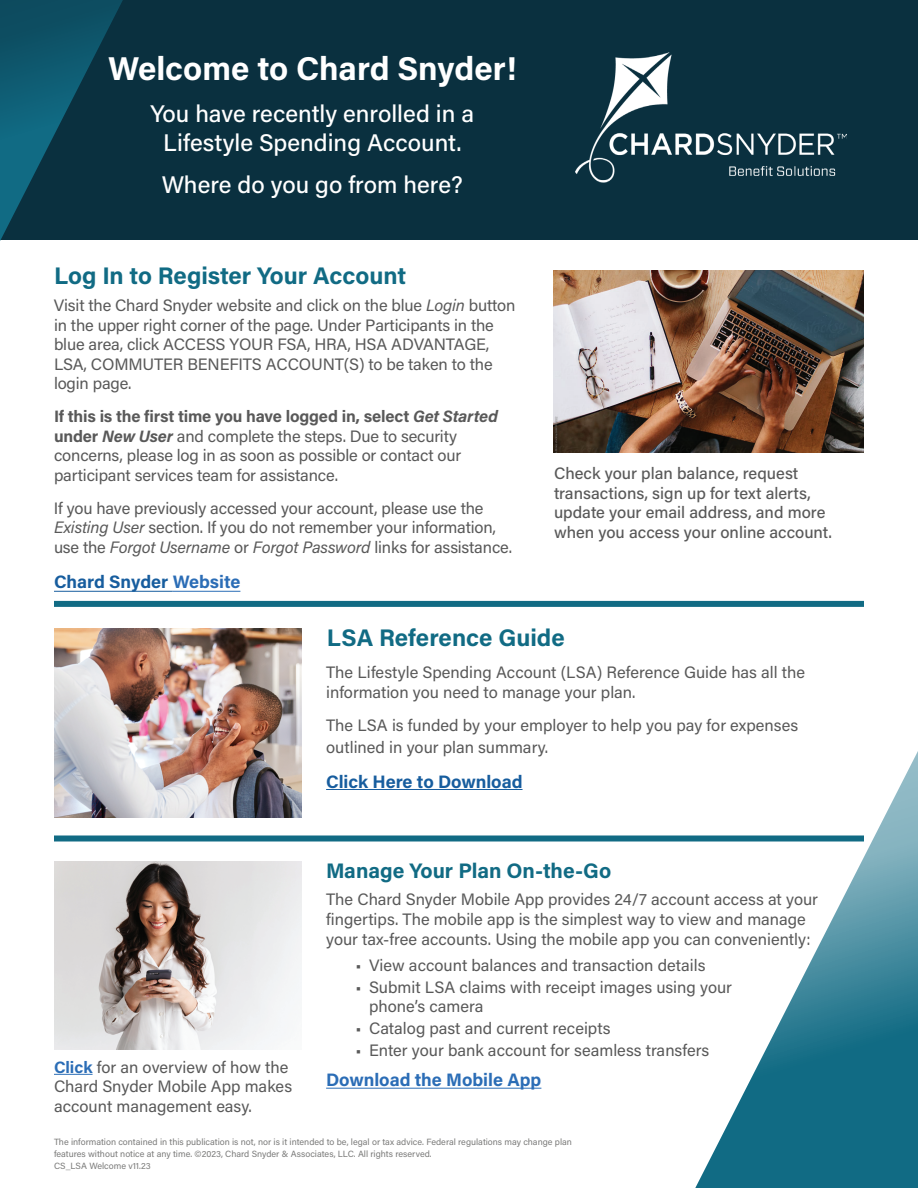
<style>
.page{position:relative;width:918px;height:1188px;background:#fff}
.page>*{position:absolute;margin:0;border:0;box-sizing:border-box;transform-origin:0 0}
.t1{font:700 33px "Acumin Pro";color:#fff}
.t2{font:500 24px/28.8px "Acumin Pro";color:#fff;text-align:center}
.t3{font:700 24px "Acumin Pro";color:#116b84}
.t4{font:700 21px "Acumin Pro";color:#116b84}
.t5{font:700 18px "Acumin Pro";letter-spacing:-.005em;color:#175d9e}
.t6{font:700 18px "Acumin Pro";color:#2b6db6}
.t7{font:16.5px/19.5px "Acumin Pro";letter-spacing:-.005em;color:#595959}
.t8{font:500 16.5px/19.5px "Acumin Pro";color:#595959}
.t9{font:9px/12px "Acumin Pro";color:#7b7b7a}
.s1{font-style:italic}
.s2{font-weight:700}
.s3{font-weight:700;font-style:italic}
.s4{color:#2b6db6}
.s5{font-weight:700;color:#2b6db6}
</style>
<div class="page">
<hr style="left:173px;top:591px;width:67px;height:1px;background:#2b6db6">
<hr style="left:54px;top:591px;width:119px;height:1px;background:#175d9e">
<img style="left:553px;top:270px;width:311px;height:183px">
<hr style="left:326px;top:789px;width:197px;height:1px;background:#175d9e">
<img style="left:54px;top:629px;width:248px;height:189px">
<img style="left:54px;top:862px;width:248px;height:187px">
<hr style="left:54px;top:1074px;width:39px;height:1px;background:#2b6db6">
<hr style="left:326px;top:1088px;width:215px;height:1px;background:#2b6db6">
<div style="left:54px;top:601px;width:810px;height:6px;background:#116b84"></div>
<div style="left:54px;top:836px;width:810px;height:6px;background:#116b84"></div>
<div style="left:0;top:0;width:918px;height:240px;background:#0a303f"></div>
<svg style="left:0;top:0;width:123px;height:241px"></svg>
<svg style="left:686px;top:751px;width:232px;height:437px"></svg>
<img style="left:575px;top:53px;width:272px;height:130px">
<h1 class="t1" style="left:108px;top:45px;width:410px">Welcome to Chard Snyder!</h1>
<h2 class="t2" style="left:150px;top:98px;width:325px">You have recently enrolled in a<br>Lifestyle Spending Account.</h2>
<h2 class="t2" style="left:162px;top:169px;width:303px">Where do you go from here?</h2>
<h2 class="t3" style="left:54px;top:259px;width:354px">Log In to Register Your Account</h2>
<p class="t7" style="left:54px;top:295px;width:463px">Visit the Chard Snyder website and click on the blue <span class="s1">Login</span> button in the upper right corner of the page. Under Participants in the blue area, click ACCESS YOUR FSA, HRA, HSA ADVANTAGE, LSA, COMMUTER BENEFITS ACCOUNT(S) to be taken to the login page.</p>
<p class="t7" style="left:54px;top:406px;width:445px"><span class="s2">If this is the first time you have logged in, select</span> <span class="s3">Get Started </span><span class="s2">under</span> <span class="s3">New User</span> and complete the steps. Due to security concerns, please log in as soon as possible or contact our participant services team for assistance.</p>
<p class="t7" style="left:54px;top:497px;width:460px">If you have previously accessed your account, please use the<br><span class="s1">Existing User</span> section. If you do not remember your information, use the <span class="s1">Forgot Username</span> or <span class="s1">Forgot Password</span> links for assistance.</p>
<p class="t5" style="left:54px;top:569px;width:188px">Chard Snyder <span class="s4">Website</span></p>
<p class="t8" style="left:554px;top:463px;width:280px">Check your plan balance, request transactions, sign up for text alerts, update your email address, and more when you access your online account.</p>
<h2 class="t3" style="left:327px;top:621px;width:239px">LSA Reference Guide</h2>
<p class="t7" style="left:326px;top:662px;width:480px">The Lifestyle Spending Account (LSA) Reference Guide has all the information you need to manage your plan.</p>
<p class="t7" style="left:326px;top:714px;width:474px;line-height:21.6px">The LSA is funded by your employer to help you pay for expenses outlined in your plan summary.</p>
<p class="t5" style="left:326px;top:769px;width:198px">Click Here to Download</p>
<p class="t4" style="left:326px;top:856px;width:287px">Manage Your Plan On-the-Go</p>
<p class="t7" style="left:54px;top:1056px;width:240px"><span class="s5">Click</span> for an overview of how the<br>Chard Snyder Mobile App makes account management easy.</p>
<p class="t7" style="left:326px;top:889px;width:493px">The Chard Snyder Mobile App provides 24/7 account access at your fingertips. The mobile app is the simplest way to view and manage your tax-free accounts. Using the mobile app you can conveniently:</p>
<p class="t7" style="left:356px;top:955px;width:351px">• View account balances and transaction details</p>
<p class="t7" style="left:369px;top:977px;width:364px;text-indent:-13px">• Submit LSA claims with receipt images using your phone’s camera</p>
<p class="t7" style="left:356px;top:1018px;width:256px">• Catalog past and current receipts</p>
<p class="t7" style="left:356px;top:1040px;width:355px">• Enter your bank account for seamless transfers</p>
<p class="t6" style="left:326px;top:1067px;width:217px">Download the Mobile App</p>
<p class="t9" style="left:54px;top:1136px;width:519px">The information contained in this publication is not, nor is it intended to be, legal or tax advice. Federal regulations may change plan features without notice at any time. ©2023, Chard Snyder &amp; Associates, LLC. All rights reserved.<br>CS_LSA Welcome v11.23</p>
</div>
